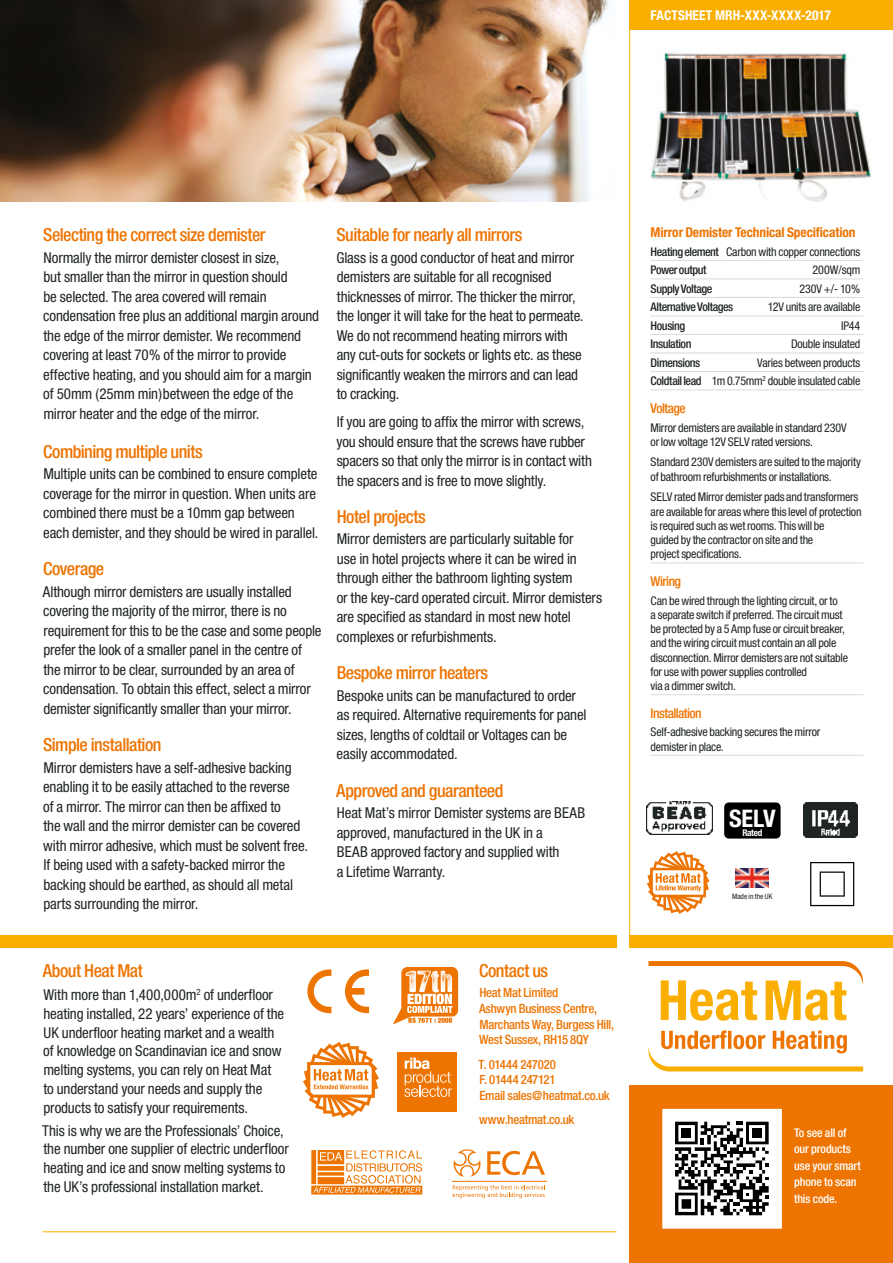
<style>
.page{position:relative;width:893px;height:1263px;background:#fff}
.page>*{position:absolute;margin:0;border:0;box-sizing:border-box;transform-origin:0 0}
.t1{font:700 condensed 24.3px "Helvetica Neue";color:#fff}
.t2{font:500 condensed 18px "Helvetica Neue";letter-spacing:-.03em;color:#ee7402}
.t3{font:condensed 15px/19.5px "Helvetica Neue";letter-spacing:-.01em;color:#1f2522}
.t4{font:700 condensed 13.5px "Helvetica Neue";letter-spacing:-.01em;color:#ee7402}
.t5{font:700 condensed 13.5px "Helvetica Neue";letter-spacing:.005em;color:#fff}
.t6{font:500 condensed 13.5px "Helvetica Neue";letter-spacing:-.04em;color:#ee7402}
.t7{font:500 condensed 12.75px/15.8px "Helvetica Neue";letter-spacing:-.02em;color:#ee7402}
.t8{font:condensed 12px/14.2px "Helvetica Neue";letter-spacing:-.02em;color:#1f2522}
.t9{font:500 condensed 12px "Helvetica Neue";letter-spacing:-.035em;color:#1f2522}
.t10{font:500 condensed 12px/16.5px "Helvetica Neue";letter-spacing:-.01em;color:#fff}
.t11{font:700 condensed 9.3px "Helvetica Neue";letter-spacing:-.035em;color:#fff}
.t12{font:condensed 7.5px "Helvetica Neue";letter-spacing:-.005em;color:#1f2522}
.s1{font-weight:500}
</style>
<div class="page">
<div style="left:629px;top:0;width:264px;height:30px;background:#f9ae00"></div>
<hr style="left:629px;top:0;width:1px;height:948px;background:#f9ae00">
<div style="left:629px;top:935px;width:264px;height:13px;background:#f9ae00"></div>
<div style="left:629px;top:1085px;width:264px;height:178px;background:#ee7402"></div>
<svg style="left:648px;top:961px;width:215px;height:60px"></svg>
<svg style="left:648px;top:1030px;width:215px;height:41px"></svg>
<img style="left:0;top:0;width:610px;height:201px">
<hr style="left:651px;top:260px;width:212px;height:1px;background:#d8d9d9">
<hr style="left:651px;top:279px;width:212px;height:1px;background:#d8d9d9">
<hr style="left:651px;top:297px;width:212px;height:1px;background:#d8d9d9">
<hr style="left:651px;top:316px;width:212px;height:1px;background:#d8d9d9">
<hr style="left:651px;top:334px;width:212px;height:1px;background:#d8d9d9">
<hr style="left:651px;top:353px;width:212px;height:1px;background:#d8d9d9">
<hr style="left:651px;top:371px;width:212px;height:1px;background:#d8d9d9">
<hr style="left:651px;top:390px;width:212px;height:1px;background:#d8d9d9">
<hr style="left:651px;top:563px;width:212px;height:1px;background:#d8d9d9">
<hr style="left:651px;top:694px;width:212px;height:1px;background:#d8d9d9">
<hr style="left:651px;top:755px;width:212px;height:1px;background:#d8d9d9">
<img style="left:650px;top:50px;width:221px;height:152px">
<img style="left:646px;top:801px;width:67px;height:34px">
<div style="left:724px;top:802px;width:57px;height:36px;background:#000;border-radius:5px"></div>
<svg style="left:646px;top:851px;width:64px;height:63px"></svg>
<img style="left:803px;top:803px;width:54px;height:34px">
<svg style="left:810px;top:862px;width:44px;height:44px"></svg>
<img style="left:736px;top:869px;width:33px;height:18px">
<hr style="left:43px;top:1231px;width:574px;height:1px;background:#f9ae00">
<div style="left:0;top:935px;width:617px;height:13px;background:#f9ae00"></div>
<svg style="left:311px;top:1150px;width:111px;height:44px"></svg>
<svg style="left:303px;top:1041px;width:76px;height:77px"></svg>
<svg style="left:307px;top:969px;width:24px;height:44px"></svg>
<svg style="left:345px;top:969px;width:24px;height:44px"></svg>
<svg style="left:452px;top:1185px;width:93px;height:13px"></svg>
<hr style="left:452px;top:1181px;width:95px;height:1px;background:#ee7402">
<svg style="left:453px;top:1149px;width:92px;height:28px"></svg>
<div style="left:398px;top:1052px;width:59px;height:60px;background:#ee7402"></div>
<svg style="left:404px;top:1057px;width:48px;height:40px"></svg>
<svg style="left:393px;top:967px;width:65px;height:57px"></svg>
<svg style="left:670px;top:1117px;width:104px;height:104px;background:#9c9c9c"></svg>
<div style="left:682px;top:1128px;width:9px;height:10px;background:#000"></div>
<div style="left:753px;top:1128px;width:9px;height:10px;background:#000"></div>
<div style="left:682px;top:1199px;width:9px;height:10px;background:#000"></div>
<div style="left:662px;top:1109px;width:120px;height:120px;border:7px solid #fff"></div>
<p class="t5" style="left:651px;top:7px;width:182px">FACTSHEET MRH-XXX-XXXX-2017</p>
<p class="t2" style="left:43px;top:224px;width:224px">Selecting the correct size demister</p>
<p class="t3" style="left:43px;top:247px;width:278px">Normally the mirror demister closest in size,<br>but smaller than the mirror in question should<br>be selected. The area covered will remain condensation free plus an additional margin around the edge of the mirror demister. We recommend covering at least 70% of the mirror to provide effective heating, and you should aim for a margin of 50mm (25mm min)between the edge of the mirror heater and the edge of the mirror.</p>
<p class="t2" style="left:43px;top:441px;width:161px">Combining multiple units</p>
<p class="t3" style="left:43px;top:464px;width:277px">Multiple units can be combined to ensure complete coverage for the mirror in question. When units are combined there must be a 10mm gap between each demister, and they should be wired in parallel.</p>
<p class="t2" style="left:43px;top:558px;width:63px">Coverage</p>
<p class="t3" style="left:43px;top:581px;width:280px">Although mirror demisters are usually installed covering the majority of the mirror, there is no requirement for this to be the case and some people prefer the look of a smaller panel in the centre of the mirror to be clear, surrounded by an area of condensation. To obtain this effect, select a mirror demister significantly smaller than your mirror.</p>
<p class="t2" style="left:43px;top:734px;width:120px">Simple installation</p>
<p class="t3" style="left:43px;top:757px;width:266px">Mirror demisters have a self-adhesive backing enabling it to be easily attached to the reverse<br>of a mirror. The mirror can then be affixed to<br>the wall and the mirror demister can be covered with mirror adhesive, which must be solvent free.<br>If being used with a safety-backed mirror the backing should be earthed, as should all metal parts surrounding the mirror.</p>
<p class="t4" style="left:651px;top:224px;width:206px">Mirror Demister Technical Specification</p>
<p class="t8" style="left:651px;top:242px;width:211px;line-height:18.5px"><span class="s1">Heating element</span> Carbon with copper connections<br><span class="s1">Power output</span></p>
<p class="t2" style="left:336px;top:224px;width:187px">Suitable for nearly all mirrors</p>
<p class="t3" style="left:336px;top:247px;width:249px">Glass is a good conductor of heat and mirror demisters are suitable for all recognised thicknesses of mirror. The thicker the mirror, the longer it will take for the heat to permeate.<br>We do not recommend heating mirrors with any cut-outs for sockets or lights etc. as these significantly weaken the mirrors and can lead to cracking.</p>
<p class="t3" style="left:337px;top:412px;width:257px">If you are going to affix the mirror with screws, you should ensure that the screws have rubber spacers so that only the mirror is in contact with the spacers and is free to move slightly.</p>
<p class="t2" style="left:337px;top:506px;width:91px">Hotel projects</p>
<p class="t3" style="left:337px;top:529px;width:267px">Mirror demisters are particularly suitable for<br>use in hotel projects where it can be wired in through either the bathroom lighting system<br>or the key-card operated circuit. Mirror demisters are specified as standard in most new hotel complexes or refurbishments.</p>
<p class="t2" style="left:337px;top:662px;width:153px">Bespoke mirror heaters</p>
<p class="t3" style="left:337px;top:686px;width:251px">Bespoke units can be manufactured to order as required. Alternative requirements for panel sizes, lengths of coldtail or Voltages can be easily accommodated.</p>
<p class="t2" style="left:336px;top:779px;width:169px">Approved and guaranteed</p>
<p class="t3" style="left:337px;top:803px;width:250px">Heat Mat’s mirror Demister systems are BEAB approved, manufactured in the UK in a<br>BEAB approved factory and supplied with<br>a Lifetime Warranty.</p>
<h1 class="t1" style="left:729px;top:804px;width:48px">SELV</h1>
<p class="t8" style="left:813px;top:263px;width:49px">200W/sqm</p>
<p class="t9" style="left:651px;top:281px;width:63px">Supply Voltage</p>
<p class="t8" style="left:799px;top:281px;width:62px">230V +/- 10%</p>
<p class="t9" style="left:651px;top:300px;width:84px">Alternative Voltages</p>
<p class="t8" style="left:768px;top:300px;width:94px">12V units are available</p>
<p class="t9" style="left:651px;top:318px;width:36px">Housing</p>
<p class="t8" style="left:841px;top:318px;width:21px">IP44</p>
<p class="t9" style="left:651px;top:337px;width:42px">Insulation</p>
<p class="t8" style="left:791px;top:337px;width:71px">Double insulated</p>
<p class="t9" style="left:651px;top:355px;width:51px">Dimensions</p>
<p class="t8" style="left:651px;top:353px;width:211px;line-height:18.5px;text-align:right">Varies between products<br><span class="s1">Coldtail lead</span> 1m 0.75mm<sup>2</sup> double insulated cable</p>
<p class="t6" style="left:651px;top:400px;width:37px">Voltage</p>
<p class="t8" style="left:651px;top:420px;width:198px">Mirror demisters are available in standard 230V or low voltage 12V SELV rated versions.</p>
<p class="t8" style="left:651px;top:455px;width:212px">Standard 230V demisters are suited to the majority of bathroom refurbishments or installations.</p>
<p class="t8" style="left:651px;top:490px;width:212px">SELV rated Mirror demister pads and transformers are available for areas where this level of protection is required such as wet rooms. This will be<br>guided by the contractor on site and the<br>project specifications.</p>
<p class="t6" style="left:651px;top:573px;width:32px">Wiring</p>
<p class="t8" style="left:651px;top:593px;width:199px">Can be wired through the lighting circuit, or to<br>a separate switch if preferred. The circuit must be protected by a 5 Amp fuse or circuit breaker, and the wiring circuit must contain an all pole disconnection. Mirror demisters are not suitable for use with power supplies controlled<br>via a dimmer switch.</p>
<p class="t6" style="left:651px;top:705px;width:53px">Installation</p>
<p class="t8" style="left:651px;top:725px;width:171px">Self-adhesive backing secures the mirror demister in place.</p>
<p class="t11" style="left:742px;top:827px;width:22px">Rated</p>
<p class="t12" style="left:732px;top:891px;width:42px">Made in the UK</p>
<p class="t2" style="left:43px;top:960px;width:101px">About Heat Mat</p>
<p class="t3" style="left:43px;top:985px;width:242px;line-height:18.8px">With more than 1,400,000m<sup>2</sup> of underfloor heating installed, 22 years’ experience of the UK underfloor heating market and a wealth of knowledge on Scandinavian ice and snow melting systems, you can rely on Heat Mat to understand your needs and supply the products to satisfy your requirements.</p>
<p class="t3" style="left:42px;top:1121px;width:248px;line-height:18.8px">This is why we are the Professionals’ Choice, the number one supplier of electric underfloor heating and ice and snow melting systems to the UK’s professional installation market.</p>
<p class="t2" style="left:479px;top:960px;width:71px">Contact us</p>
<p class="t7" style="left:479px;top:984px;width:137px">Heat Mat Limited<br>Ashwyn Business Centre,<br>Marchants Way, Burgess Hill,<br>West Sussex, RH15 8QY</p>
<p class="t7" style="left:479px;top:1056px;width:133px">T. 01444 247020<br>F. 01444 247121<br>Email sales@heatmat.co.uk</p>
<p class="t7" style="left:479px;top:1112px;width:97px">www.heatmat.co.uk</p>
<p class="t10" style="left:794px;top:1124px;width:68px">To see all of our products use your smart phone to scan this code.</p>
</div>
